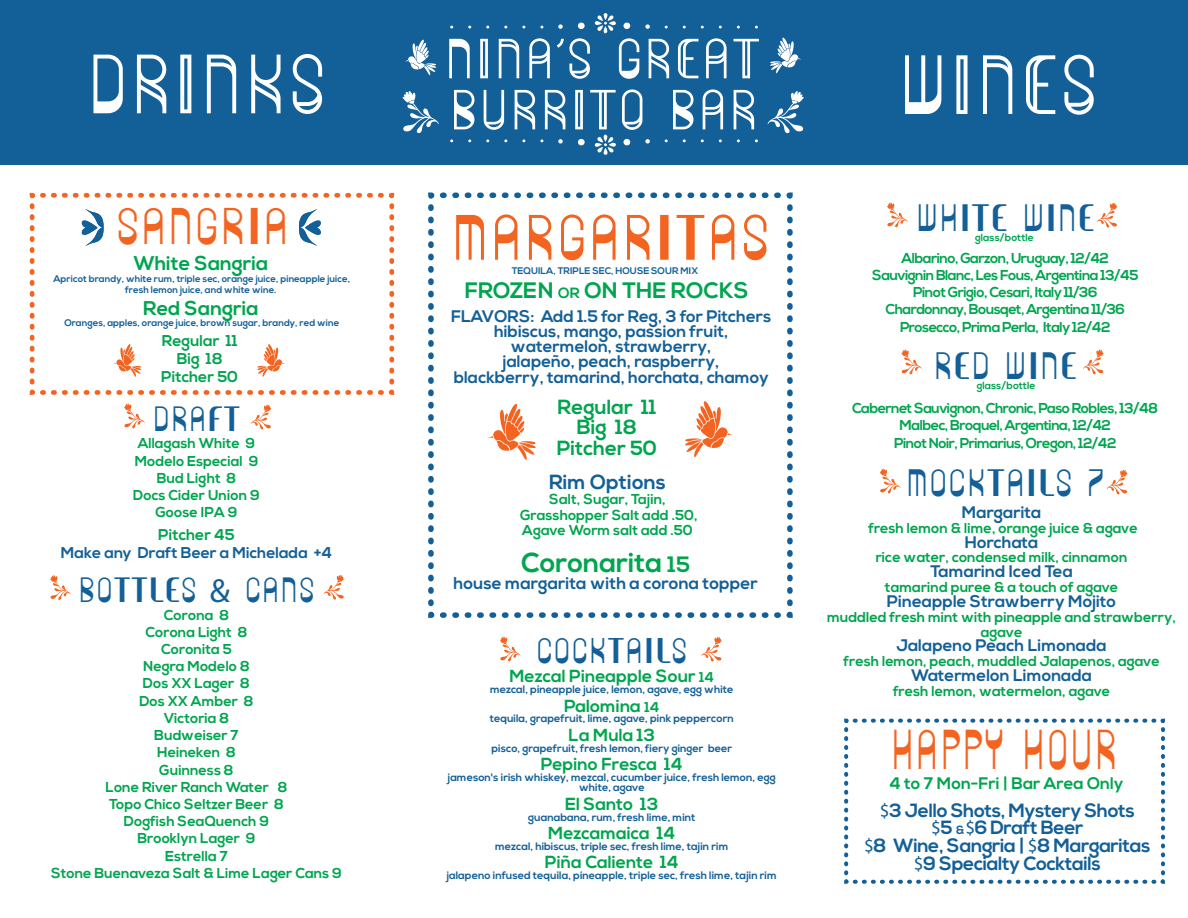
<style>
.page{position:relative;width:1188px;height:918px;background:#fff}
.page>*{position:absolute;margin:0;border:0;box-sizing:border-box;transform-origin:0 0}
.t1{font:80.1px "Zero";color:#fff}
.t2{font:61.05px "Zero";color:#f36421}
.t3{font:53.55px "Zero";color:#f36421;scale:.83 1}
.t4{font:49.2px "Zero";color:#f36421}
.t5{font:36.45px "Zero";color:#136098}
.t6{font:34.05px "Zero";color:#136098}
.t7{font:33.45px "Zero";color:#136098}
.t8{font:700 27.45px "Nexa";color:#00a54f}
.t9{font:700 22.35px "Nexa";color:#00a54f}
.t10{font:700 20.4px/20.4px "Nexa";color:#00a54f;text-align:center}
.t11{font:700 20.4px "Nexa";color:#136098}
.t12{font:700 19.8px "Nexa";color:#00a54f}
.t13{font:700 19.2px/17.7px "Nexa";letter-spacing:-.02em;color:#136098;text-align:center}
.t14{font:700 17.4px "Nexa";color:#00a54f}
.t15{font:700 17.1px "Nexa";color:#136098}
.t16{font:700 16.8px/15.3px "Nexa";color:#136098;text-align:center}
.t17{font:700 16.8px "Nexa";color:#00a54f}
.t18{font:700 15.6px/18px "Nexa";color:#00a54f;text-align:center}
.t19{font:700 15.6px "Nexa";color:#136098}
.t20{font:700 14.4px/17.2px "Nexa";color:#00a54f;text-align:center}
.t21{font:700 14.4px/17.2px "Nexa";letter-spacing:-.04em;color:#00a54f;text-align:center}
.t22{font:700 10.8px/10.6px "Nexa";color:#136098;text-align:center}
.t23{font:700 10.35px "Nexa";color:#00a54f}
.t24{font:700 9.6px/11.6px "Nexa";color:#136098;text-align:center}
.s1{font-size:14.85px}
.s2{font-family:"Myriad Pro"}
.s3{font-size:22.2px}
.s4{font-size:14.1px}
.s5{font-family:"Myriad Pro";font-weight:400}
.s6{font-size:12px}
</style>
<div class="page">
<svg style="left:844px;top:718px;width:321px;height:166px"></svg>
<svg style="left:124px;top:403px;width:21px;height:25px"></svg>
<svg style="left:500px;top:637px;width:20px;height:24px"></svg>
<svg style="left:901px;top:349px;width:21px;height:25px"></svg>
<svg style="left:887px;top:202px;width:21px;height:25px"></svg>
<svg style="left:50px;top:575px;width:21px;height:25px"></svg>
<svg style="left:251px;top:405px;width:20px;height:24px"></svg>
<svg style="left:324px;top:575px;width:20px;height:25px"></svg>
<svg style="left:701px;top:637px;width:21px;height:25px"></svg>
<svg style="left:1097px;top:203px;width:20px;height:25px"></svg>
<svg style="left:880px;top:469px;width:20px;height:24px"></svg>
<svg style="left:1083px;top:349px;width:21px;height:25px"></svg>
<svg style="left:428px;top:192px;width:365px;height:426px"></svg>
<svg style="left:29px;top:192px;width:366px;height:203px"></svg>
<svg style="left:1090px;top:470px;width:37px;height:24px"></svg>
<div style="left:0;top:0;width:1188px;height:165px;background:#136098"></div>
<svg style="left:454px;top:90px;width:20px;height:39px"></svg>
<svg style="left:484px;top:90px;width:20px;height:40px"></svg>
<svg style="left:515px;top:90px;width:20px;height:39px"></svg>
<svg style="left:545px;top:90px;width:20px;height:39px"></svg>
<svg style="left:575px;top:90px;width:8px;height:39px"></svg>
<svg style="left:590px;top:90px;width:26px;height:39px"></svg>
<svg style="left:622px;top:89px;width:20px;height:41px"></svg>
<svg style="left:673px;top:90px;width:20px;height:39px"></svg>
<svg style="left:703px;top:89px;width:20px;height:40px"></svg>
<svg style="left:734px;top:90px;width:20px;height:39px"></svg>
<svg style="left:645px;top:24px;width:5px;height:5px"></svg>
<div style="left:623px;top:139px;width:7px;height:6px;background:#fff;border-radius:50%"></div>
<svg style="left:645px;top:139px;width:5px;height:5px"></svg>
<div style="left:578px;top:139px;width:7px;height:6px;background:#fff;border-radius:50%"></div>
<svg style="left:558px;top:139px;width:5px;height:5px"></svg>
<svg style="left:595px;top:135px;width:21px;height:20px"></svg>
<svg style="left:770px;top:38px;width:32px;height:35px"></svg>
<svg style="left:405px;top:40px;width:31px;height:35px"></svg>
<svg style="left:449px;top:39px;width:21px;height:39px"></svg>
<svg style="left:480px;top:39px;width:8px;height:39px"></svg>
<svg style="left:499px;top:39px;width:20px;height:39px"></svg>
<svg style="left:529px;top:38px;width:21px;height:40px"></svg>
<svg style="left:557px;top:13px;width:82px;height:66px"></svg>
<svg style="left:649px;top:39px;width:20px;height:39px"></svg>
<svg style="left:678px;top:39px;width:20px;height:39px"></svg>
<svg style="left:706px;top:38px;width:21px;height:40px"></svg>
<svg style="left:734px;top:39px;width:25px;height:39px"></svg>
<svg style="left:403px;top:91px;width:36px;height:42px"></svg>
<svg style="left:768px;top:91px;width:36px;height:42px"></svg>
<h1 class="t1" style="left:86px;top:39px;width:243px">DRINKS</h1>
<h1 class="t1" style="left:897px;top:40px;width:203px">WINES</h1>
<h3 class="t4" style="left:115px;top:199px;width:176px">SANGRIA</h3>
<h2 class="t2" style="left:450px;top:203px;width:322px">MARGARITAS</h2>
<h3 class="t12" style="left:133px;top:252px;width:136px">White Sangria</h3>
<p class="t24" style="left:53px;top:273px;width:298px">Apricot brandy, white rum, triple sec, orange juice, pineapple juice, fresh lemon juice, and white wine.</p>
<h3 class="t12" style="left:143px;top:296px;width:117px">Red Sangria</h3>
<p class="t24" style="left:64px;top:317px;width:277px">Oranges, apples, orange juice, brown sugar, brandy, red wine</p>
<p class="t18" style="left:161px;top:332px;width:78px">Regular 11<br>Big 18<br>Pitcher 50</p>
<p class="t24" style="left:512px;top:265px;width:188px">TEQUILA, TRIPLE SEC, HOUSE SOUR MIX</p>
<p class="t16" style="left:451px;top:309px;width:322px">FLAVORS: Add 1.5 for Reg, 3 for Pitchers hibiscus, mango, passion fruit, watermelon, strawberry,<br>jalapeño, peach, raspberry,<br>blackberry, tamarind, horchata, chamoy</p>
<h3 class="t10" style="left:557px;top:398px;width:102px">Regular 11<br>Big 18<br>Pitcher 50</h3>
<h3 class="t9" style="left:465px;top:277px;width:285px">FROZEN <span class="s1">OR</span> ON THE ROCKS</h3>
<h3 class="t7" style="left:152px;top:400px;width:90px">DRAFT</h3>
<p class="t20" style="left:133px;top:435px;width:128px">Allagash White 9<br>Modelo Especial 9<br>Bud Light 8<br>Docs Cider Union 9<br>Goose IPA 9</p>
<p class="t18" style="left:158px;top:526px;width:78px">Pitcher 45</p>
<p class="t19" style="left:61px;top:544px;width:273px">Make any Draft Beer a Michelada +4</p>
<h3 class="t7" style="left:78px;top:571px;width:239px">BOTTLES <span class="s2">&amp;</span> CANS</h3>
<p class="t20" style="left:51px;top:607px;width:292px">Corona 8<br>Corona Light 8<br>Coronita 5<br>Negra Modelo 8<br>Dos XX Lager 8<br>Dos XX Amber 8<br>Victoria 8<br>Budweiser 7<br>Heineken 8<br>Guinness 8<br>Lone River Ranch Water 8<br>Topo Chico Seltzer Beer 8<br>Dogfish SeaQuench 9<br>Brooklyn Lager 9<br>Estrella 7<br>Stone Buenaveza Salt &amp; Lime Lager Cans 9</p>
<h3 class="t11" style="left:549px;top:470px;width:118px">Rim Options</h3>
<p class="t20" style="left:520px;top:492px;width:179px;line-height:15.3px">Salt, Sugar, Tajin,<br>Grasshopper Salt add .50,<br>Agave Worm salt add .50</p>
<h3 class="t8" style="left:521px;top:547px;width:171px">Coronarita <span class="s3">15</span></h3>
<p class="t15" style="left:454px;top:573px;width:306px">house margarita with a corona topper</p>
<h3 class="t6" style="left:536px;top:631px;width:154px">COCKTAILS</h3>
<p class="t14" style="left:509px;top:666px;width:206px">Mezcal Pineapple Sour <span class="s4">14</span></p>
<p class="t22" style="left:490px;top:684px;width:245px">mezcal, pineapple juice, lemon, agave, egg white</p>
<p class="t14" style="left:564px;top:696px;width:97px">Palomina <span class="s4">14</span></p>
<p class="t22" style="left:490px;top:714px;width:246px">tequila, grapefruit, lime, agave, pink peppercorn</p>
<p class="t14" style="left:568px;top:725px;width:88px">La Mula 13</p>
<p class="t22" style="left:491px;top:743px;width:242px">pisco, grapefruit, fresh lemon, fiery ginger beer</p>
<p class="t14" style="left:541px;top:754px;width:143px">Pepino Fresca 14</p>
<p class="t22" style="left:448px;top:772px;width:329px">jameson's irish whiskey, mezcal, cucumber juice, fresh lemon, egg white, agave</p>
<p class="t14" style="left:565px;top:794px;width:95px">El Santo 13</p>
<p class="t22" style="left:528px;top:812px;width:169px">guanabana, rum, fresh lime, mint</p>
<p class="t14" style="left:548px;top:823px;width:129px">Mezcamaica 14</p>
<p class="t22" style="left:495px;top:841px;width:235px">mezcal, hibiscus, triple sec, fresh lime, tajin rim</p>
<p class="t14" style="left:545px;top:852px;width:135px">Piña Caliente 14</p>
<p class="t22" style="left:447px;top:870px;width:332px">jalapeno infused tequila, pineapple, triple sec, fresh lime, tajin rim</p>
<h3 class="t5" style="left:915px;top:197px;width:181px">WHITE WINE</h3>
<p class="t21" style="left:872px;top:250px;width:268px">Albarino, Garzon, Uruguay, 12/42<br>Sauvignin Blanc, Les Fous, Argentina 13/45<br>Pinot Grigio, Cesari, Italy 11/36<br>Chardonnay, Bousqet, Argentina 11/36<br>Prosecco, Prima Perla, Italy 12/42</p>
<h3 class="t5" style="left:933px;top:345px;width:146px">RED WINE</h3>
<p class="t21" style="left:852px;top:400px;width:308px">Cabernet Sauvignon, Chronic, Paso Robles, 13/48<br>Malbec, Broquel, Argentina, 12/42<br>Pinot Noir, Primarius, Oregon, 12/42</p>
<p class="t23" style="left:975px;top:232px;width:60px">glass/bottle</p>
<p class="t23" style="left:977px;top:380px;width:60px">glass/bottle</p>
<h3 class="t5" style="left:905px;top:463px;width:200px">MOCKTAILS 7</h3>
<p class="t16" style="left:962px;top:505px;width:81px">Margarita</p>
<p class="t20" style="left:868px;top:520px;width:271px">fresh lemon &amp; lime, orange juice &amp; agave</p>
<p class="t16" style="left:965px;top:535px;width:75px">Horchata</p>
<p class="t20" style="left:876px;top:549px;width:253px">rice water, condensed milk, cinnamon</p>
<p class="t16" style="left:930px;top:564px;width:144px">Tamarind Iced Tea</p>
<p class="t20" style="left:885px;top:579px;width:235px">tamarind puree &amp; a touch of agave</p>
<p class="t16" style="left:887px;top:594px;width:231px">Pineapple Strawberry Mojito</p>
<p class="t20" style="left:827px;top:610px;width:350px;line-height:14.9px">muddled fresh mint with pineapple and strawberry, agave</p>
<p class="t16" style="left:897px;top:639px;width:212px">Jalapeno Peach Limonada</p>
<p class="t20" style="left:844px;top:653px;width:318px">fresh lemon, peach, muddled Jalapenos, agave</p>
<p class="t16" style="left:911px;top:668px;width:182px">Watermelon Limonada</p>
<p class="t20" style="left:893px;top:683px;width:219px">fresh lemon, watermelon, agave</p>
<h3 class="t3" style="left:890px;top:719px;width:276px">HAPPY HOUR</h3>
<p class="t17" style="left:890px;top:773px;width:235px">4 to 7 Mon-Fri | Bar Area Only</p>
<h3 class="t13" style="left:864px;top:802px;width:288px"><span class="s5">$</span>3 Jello Shots, Mystery Shots<br><span class="s5">$</span>5 <span class="s6">&amp;</span><span class="s5">$</span>6 Draft Beer<br><span class="s5">$</span>8 Wine, Sangria | <span class="s5">$</span>8 Margaritas <span class="s5">$</span>9 Specialty Cocktails</h3>
</div>
